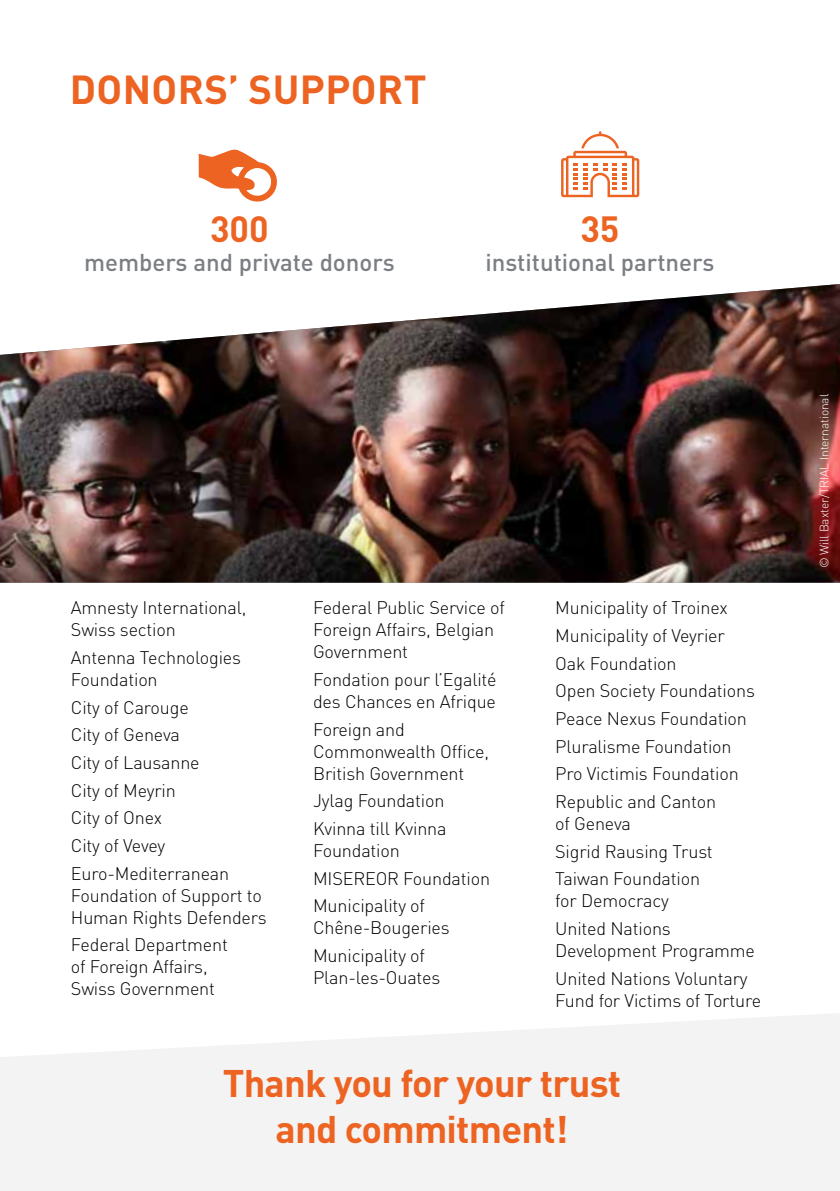
<style>
.page{position:relative;width:840px;height:1191px;background:#fff}
.page>*{position:absolute;margin:0;border:0;box-sizing:border-box;transform-origin:0 0}
.t1{font:700 40px "DINOT";letter-spacing:.01em;color:#ec6322}
.t2{font:700 38px/45.6px "DINOT";letter-spacing:-.02em;color:#ec6322;text-align:center}
.t3{font:700 36px "DINOT";color:#ec6322}
.t4{font:500 24px "DINOT";color:#7b7e83}
.t5{font:300 18px/27.6px "DINOT";letter-spacing:-.01em;color:#000}
.t6{font:300 12px "DINOT";letter-spacing:-.01em;color:#fff}
</style>
<div class="page">
<svg style="left:0;top:1013px;width:839px;height:178px;fill:#f4f3f3"></svg>
<img style="left:0;top:284px;width:839px;height:298px">
<svg style="left:199px;top:149px;width:78px;height:53px"></svg>
<svg style="left:561px;top:131px;width:78px;height:66px"></svg>
<h1 class="t1" style="left:70px;top:62px;width:358px">DONORS’ SUPPORT</h1>
<h3 class="t3" style="left:210px;top:205px;width:60px">300</h3>
<h3 class="t4" style="left:84px;top:246px;width:312px">members and private donors</h3>
<h3 class="t3" style="left:580px;top:205px;width:41px">35</h3>
<h3 class="t4" style="left:485px;top:246px;width:230px">institutional partners</h3>
<p class="t5" style="left:71px;top:596px;width:177px;line-height:22px">Amnesty International,<br>Swiss section</p>
<p class="t5" style="left:71px;top:645px;width:171px;line-height:22px">Antenna Technologies<br>Foundation</p>
<p class="t5" style="left:71px;top:692px;width:160px">City of Carouge<br>City of Geneva<br>City of Lausanne<br>City of Meyrin<br>City of Onex<br>City of Vevey<br>Euro-Mediterranean</p>
<p class="t5" style="left:71px;top:883px;width:197px;line-height:22px">Foundation of Support to<br>Human Rights Defenders</p>
<p class="t5" style="left:71px;top:933px;width:158px;line-height:22px">Federal Department of Foreign Affairs,<br>Swiss Government</p>
<p class="t5" style="left:313px;top:596px;width:193px;line-height:22px">Federal Public Service of<br>Foreign Affairs, Belgian<br>Government</p>
<p class="t5" style="left:313px;top:667px;width:185px;line-height:22px">Fondation pour l’Egalité des Chances en Afrique</p>
<p class="t5" style="left:313px;top:717px;width:177px;line-height:22px">Foreign and<br>Commonwealth Office,<br>British Government</p>
<p class="t5" style="left:313px;top:786px;width:135px">Jylag Foundation<br>Kvinna till Kvinna</p>
<p class="t5" style="left:313px;top:836px;width:178px">Foundation<br>MISEREOR Foundation<br>Municipality of</p>
<p class="t5" style="left:313px;top:913px;width:138px">Chêne-Bougeries<br>Municipality of</p>
<p class="t5" style="left:313px;top:963px;width:129px">Plan-les-Ouates</p>
<p class="t5" style="left:555px;top:593px;width:201px">Municipality of Troinex<br>Municipality of Veyrier<br>Oak Foundation<br>Open Society Foundations<br>Peace Nexus Foundation<br>Pluralisme Foundation<br>Pro Victimis Foundation<br>Republic and Canton</p>
<p class="t5" style="left:555px;top:809px;width:159px">of Geneva<br>Sigrid Rausing Trust<br>Taiwan Foundation</p>
<p class="t5" style="left:555px;top:886px;width:117px">for Democracy<br>United Nations</p>
<p class="t5" style="left:555px;top:936px;width:201px">Development Programme<br>United Nations Voluntary</p>
<p class="t5" style="left:555px;top:985px;width:207px">Fund for Victims of Torture</p>
<h2 class="t2" style="left:222px;top:1059px;width:400px">Thank you for your trust and commitment!</h2>
<p class="t6" style="left:815px;top:568px;width:176px;rotate:-90deg">© Will Baxter/TRIAL International</p>
</div>
